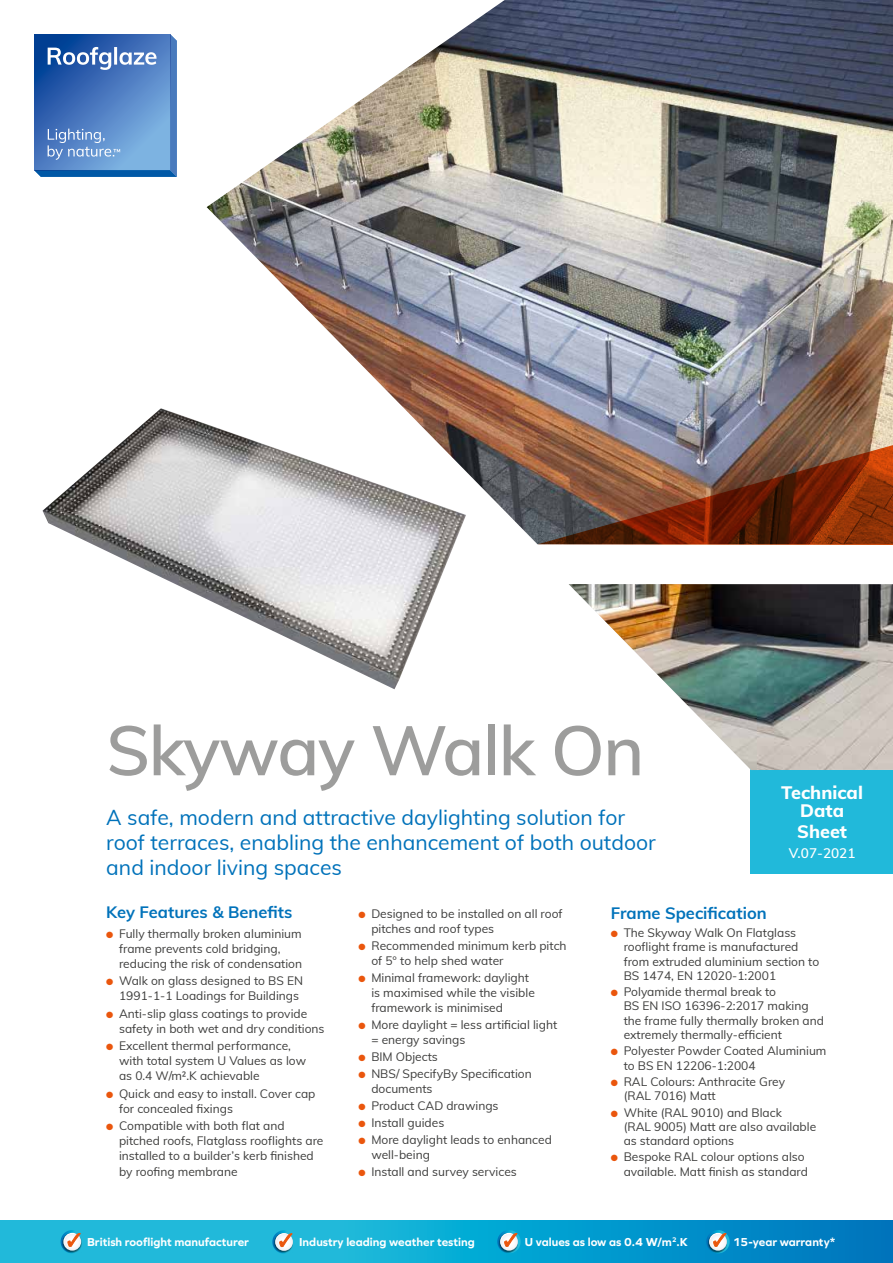
<style>
.page{position:relative;width:893px;height:1263px;background:#fff}
.page>*{position:absolute;margin:0;border:0;box-sizing:border-box;transform-origin:0 0}
.t1{font:600 69px "Mulish";letter-spacing:-.02em;color:#9d9d9c}
.t2{font:21.15px/24.9px "Mulish";color:#0072ba}
.t3{font:800 18px/18px "Mulish";color:#fff;text-align:center}
.t4{font:700 16.5px "Mulish";color:#0072ba}
.t5{font:600 13.5px "Mulish";color:#fff}
.t6{font:12px/14.2px "Mulish";color:#3c3c3b}
.t7{font:700 12px "Graphie";color:#fff}
.s1{color:#ea560d}
</style>
<div class="page">
<div style="left:751px;top:770px;width:142px;height:104px;background:#21b9da"></div>
<img style="left:569px;top:584px;width:324px;height:186px">
<img style="left:207px;top:0;width:686px;height:544px">
<img style="left:538px;top:441px;width:355px;height:104px">
<img style="left:42px;top:408px;width:424px;height:281px">
<svg style="left:0;top:1220px;width:893px;height:43px;background:#0fa4d1"></svg>
<svg style="left:61px;top:1230px;width:23px;height:23px"></svg>
<div style="left:62px;top:1233px;width:19px;height:19px;background:#000;opacity:.5"></div>
<svg style="left:63px;top:1233px;width:18px;height:17px"></svg>
<svg style="left:67px;top:1233px;width:14px;height:14px"></svg>
<svg style="left:272px;top:1230px;width:24px;height:23px"></svg>
<div style="left:274px;top:1233px;width:19px;height:19px;background:#000;opacity:.5"></div>
<svg style="left:275px;top:1233px;width:18px;height:18px"></svg>
<svg style="left:279px;top:1233px;width:14px;height:14px"></svg>
<svg style="left:497px;top:1230px;width:24px;height:23px"></svg>
<div style="left:499px;top:1233px;width:19px;height:19px;background:#000;opacity:.5"></div>
<svg style="left:500px;top:1233px;width:18px;height:17px"></svg>
<svg style="left:504px;top:1233px;width:14px;height:14px"></svg>
<svg style="left:706px;top:1230px;width:24px;height:23px"></svg>
<div style="left:708px;top:1233px;width:19px;height:19px;background:#000;opacity:.5"></div>
<svg style="left:709px;top:1233px;width:18px;height:17px"></svg>
<svg style="left:713px;top:1233px;width:14px;height:14px"></svg>
<svg style="left:34px;top:34px;width:143px;height:143px;background:#5081c1"></svg>
<h1 class="t1" style="left:106px;top:700px;width:539px">Skyway Walk On</h1>
<h2 class="t2" style="left:106px;top:804px;width:551px">A safe, modern and attractive daylighting solution for roof terraces, enabling the enhancement of both outdoor and indoor living spaces</h2>
<h3 class="t4" style="left:106px;top:900px;width:188px">Key Features &amp; Benefits</h3>
<p class="t6" style="left:119px;top:925px;width:185px;line-height:15.1px;text-indent:-13px"><span class="s1">●</span> Fully thermally broken aluminium frame prevents cold bridging, reducing the risk of condensation</p>
<p class="t6" style="left:119px;top:973px;width:186px;line-height:15.1px;text-indent:-13px"><span class="s1">●</span> Walk on glass designed to BS EN<br>1991-1-1 Loadings for Buildings</p>
<p class="t6" style="left:119px;top:1005px;width:207px;line-height:15.1px;text-indent:-13px"><span class="s1">●</span> Anti-slip glass coatings to provide safety in both wet and dry conditions</p>
<p class="t6" style="left:119px;top:1038px;width:189px;line-height:15.1px;text-indent:-13px"><span class="s1">●</span> Excellent thermal performance, with total system U Values as low as 0.4 W/m².K achievable</p>
<p class="t6" style="left:119px;top:1085px;width:198px;line-height:15.1px;text-indent:-13px"><span class="s1">●</span> Quick and easy to install. Cover cap for concealed fixings</p>
<p class="t6" style="left:119px;top:1118px;width:206px;line-height:15.1px;text-indent:-13px"><span class="s1">●</span> Compatible with both flat and pitched roofs, Flatglass rooflights are installed to a builder’s kerb finished by roofing membrane</p>
<h3 class="t3" style="left:781px;top:783px;width:83px">Technical<br>Data</h3>
<h3 class="t3" style="left:797px;top:821px;width:51px">Sheet</h3>
<p class="t5" style="left:789px;top:844px;width:68px">V.07-2021</p>
<h3 class="t4" style="left:611px;top:900px;width:157px">Frame Specification</h3>
<p class="t6" style="left:624px;top:925px;width:197px;text-indent:-13px"><span class="s1">●</span> The Skyway Walk On Flatglass rooflight frame is manufactured from extruded aluminium section to<br>BS 1474, EN 12020-1:2001</p>
<p class="t6" style="left:624px;top:984px;width:202px;text-indent:-13px"><span class="s1">●</span> Polyamide thermal break to<br>BS EN ISO 16396-2:2017 making the frame fully thermally broken and extremely thermally-efficient</p>
<p class="t6" style="left:624px;top:1043px;width:204px;text-indent:-13px"><span class="s1">●</span> Polyester Powder Coated Aluminium to BS EN 12206-1:2004</p>
<p class="t6" style="left:624px;top:1074px;width:163px;text-indent:-13px"><span class="s1">●</span> RAL Colours: Anthracite Grey (RAL 7016) Matt</p>
<p class="t6" style="left:624px;top:1104px;width:194px;text-indent:-13px"><span class="s1">●</span> White (RAL 9010) and Black<br>(RAL 9005) Matt are also available as standard options</p>
<p class="t6" style="left:611px;top:1149px;width:199px;text-align:right"><span class="s1">●</span> Bespoke RAL colour options also available. Matt finish as standard</p>
<p class="t6" style="left:371px;top:905px;width:193px;line-height:15px;text-indent:-13px"><span class="s1">●</span> Designed to be installed on all roof pitches and roof types</p>
<p class="t6" style="left:371px;top:937px;width:197px;line-height:15px;text-indent:-13px"><span class="s1">●</span> Recommended minimum kerb pitch of 5° to help shed water</p>
<p class="t6" style="left:371px;top:969px;width:165px;line-height:15px;text-indent:-13px"><span class="s1">●</span> Minimal framework: daylight is maximised while the visible framework is minimised</p>
<p class="t6" style="left:371px;top:1016px;width:187px;line-height:15px;text-indent:-13px"><span class="s1">●</span> More daylight = less artificial light = energy savings</p>
<p class="t6" style="left:359px;top:1049px;width:81px"><span class="s1">●</span> BIM Objects</p>
<p class="t6" style="left:371px;top:1065px;width:162px;line-height:15px;text-indent:-13px"><span class="s1">●</span> NBS/ SpecifyBy Specification documents</p>
<p class="t6" style="left:359px;top:1098px;width:141px"><span class="s1">●</span> Product CAD drawings</p>
<p class="t6" style="left:359px;top:1115px;width:87px"><span class="s1">●</span> Install guides</p>
<p class="t6" style="left:371px;top:1131px;width:182px;line-height:15px;text-indent:-13px"><span class="s1">●</span> More daylight leads to enhanced well-being</p>
<p class="t6" style="left:359px;top:1164px;width:160px"><span class="s1">●</span> Install and survey services</p>
<p class="t7" style="left:87px;top:1234px;width:163px">British rooflight manufacturer</p>
<p class="t7" style="left:299px;top:1234px;width:177px">Industry leading weather testing</p>
<p class="t7" style="left:525px;top:1234px;width:165px">U values as low as 0.4 W/m<sup>2</sup>.K</p>
<p class="t7" style="left:733px;top:1234px;width:104px">15-year warranty*</p>
</div>
